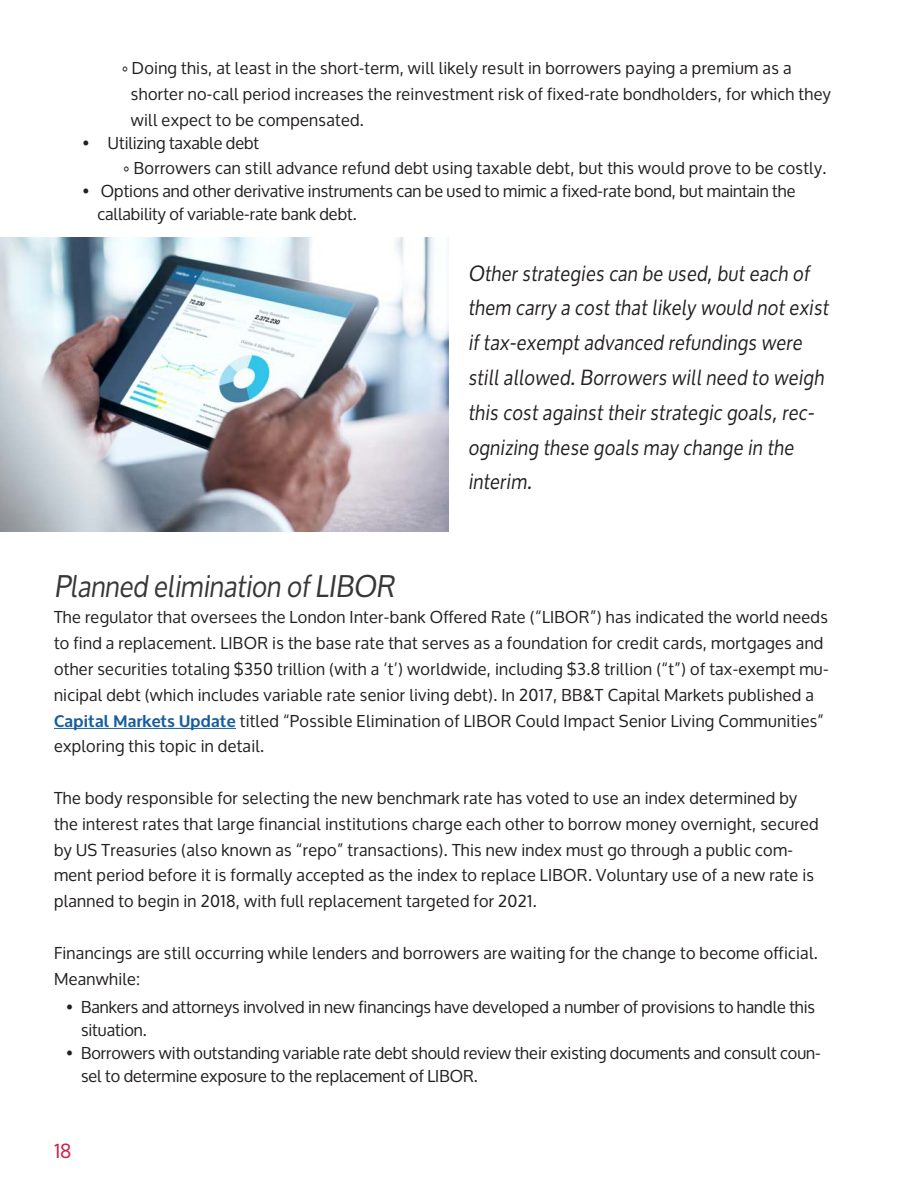
<style>
.page{position:relative;width:918px;height:1188px;background:#fff}
.page>*{position:absolute;margin:0;border:0;box-sizing:border-box;transform-origin:0 0}
.t1{font:italic 30px "Oxygen";color:#373737}
.t2{font:italic 21px/34.8px "Oxygen";letter-spacing:.02em;color:#231f20}
.t3{font:19.5px "Oxygen";color:#d21e47}
.t4{font:16.5px/25.8px "Oxygen";letter-spacing:.02em;color:#231f20}
.t5{font:16.5px/22.8px "Oxygen";color:#231f20}
.s1{font-weight:700;color:#175d9e}
</style>
<div class="page">
<hr style="left:54px;top:728px;width:182px;height:1px;background:#175d9e">
<img style="left:0;top:238px;width:448px;height:293px">
<p class="t4" style="left:131px;top:56px;width:702px;text-indent:-9px">° Doing this, at least in the short-term, will likely result in borrowers paying a premium as a shorter no-call period increases the reinvestment risk of fixed-rate bondholders, for which they will expect to be compensated.</p>
<p class="t5" style="left:82px;top:132px;width:178px">• Utilizing taxable debt</p>
<p class="t4" style="left:123px;top:156px;width:705px">° Borrowers can still advance refund debt using taxable debt, but this would prove to be costly.</p>
<p class="t5" style="left:98px;top:180px;width:700px;text-indent:-15px">• Options and other derivative instruments can be used to mimic a fixed-rate bond, but maintain the callability of variable-rate bank debt.</p>
<p class="t2" style="left:468px;top:254px;width:362px">Other strategies can be used, but each of them carry a cost that likely would not exist if tax-exempt advanced refundings were still allowed. Borrowers will need to weigh this cost against their strategic goals, rec&shy;ognizing these goals may change in the interim.</p>
<p class="t1" style="left:54px;top:561px;width:342px">Planned elimination of LIBOR</p>
<p class="t4" style="left:54px;top:605px;width:776px">The regulator that oversees the London Inter-bank Offered Rate (“LIBOR”) has indicated the world needs to find a replacement. LIBOR is the base rate that serves as a foundation for credit cards, mortgages and other securities totaling $350 trillion (with a ‘t’) worldwide, including $3.8 trillion (“t”) of tax-exempt mu&shy;nicipal debt (which includes variable rate senior living debt). In 2017, BB&amp;T Capital Markets published a <span class="s1">Capital Markets Update</span> titled “Possible Elimination of LIBOR Could Impact Senior Living Communities” exploring this topic in detail.</p>
<p class="t4" style="left:54px;top:785px;width:766px">The body responsible for selecting the new benchmark rate has voted to use an index determined by the interest rates that large financial institutions charge each other to borrow money overnight, secured by US Treasuries (also known as “repo” transactions). This new index must go through a public com&shy;ment period before it is formally accepted as the index to replace LIBOR. Voluntary use of a new rate is planned to begin in 2018, with full replacement targeted for 2021.</p>
<p class="t4" style="left:54px;top:940px;width:765px">Financings are still occurring while lenders and borrowers are waiting for the change to become official.<br>Meanwhile:</p>
<p class="t5" style="left:81px;top:996px;width:736px;text-indent:-15px">• Bankers and attorneys involved in new financings have developed a number of provisions to handle this situation.</p>
<p class="t5" style="left:81px;top:1042px;width:741px;text-indent:-15px">• Borrowers with outstanding variable rate debt should review their existing documents and consult coun&shy;sel to determine exposure to the replacement of LIBOR.</p>
<p class="t3" style="left:54px;top:1140px;width:19px">18</p>
</div>
